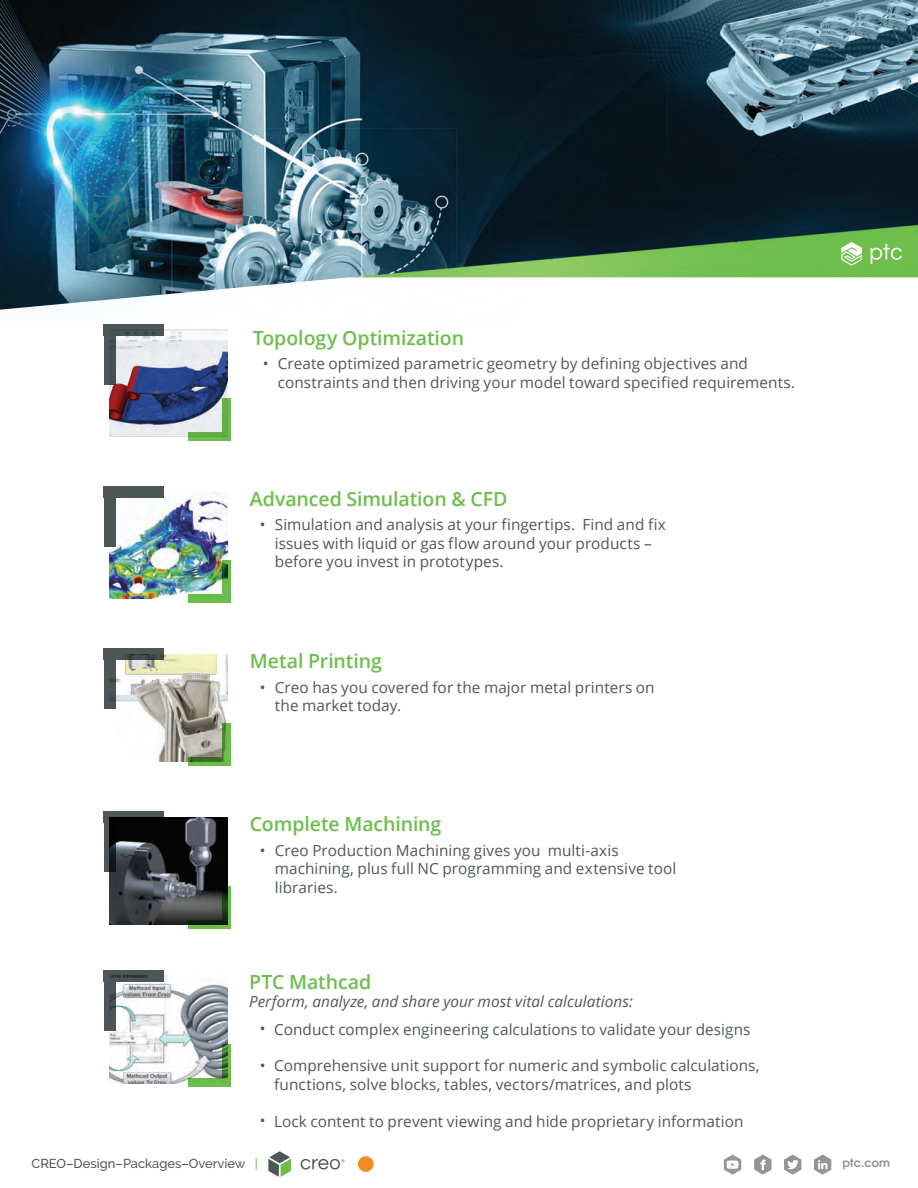
<style>
.page{position:relative;width:918px;height:1188px;background:#fff}
.page>*{position:absolute;margin:0;border:0;box-sizing:border-box;transform-origin:0 0}
.t1{font:600 19.5px "Open Sans";letter-spacing:-.005em;color:#6cbe4c}
.t2{font:15.3px/18.5px "Open Sans";letter-spacing:.005em;color:#4e5758}
.t3{font:italic 15.3px "Open Sans";letter-spacing:.005em;color:#4e5758}
.t4{font:500 12.9px "PTC Raleway";color:#4e5758}
.t5{font:700 11.55px "Te X Gyre Adventor";color:#939598}
.s1{color:#6cbe4c}
</style>
<div class="page">
<img style="left:0;top:0;width:918px;height:310px">
<svg style="left:841px;top:242px;width:21px;height:24px"></svg>
<svg style="left:871px;top:244px;width:31px;height:20px"></svg>
<img style="left:109px;top:492px;width:119px;height:107px">
<div style="left:104px;top:486px;width:60px;height:12px;background:#4e5758"></div>
<div style="left:104px;top:486px;width:11px;height:61px;background:#4e5758"></div>
<div style="left:189px;top:595px;width:42px;height:8px;background:#6cbe4c"></div>
<svg style="left:223px;top:561px;width:8px;height:34px"></svg>
<img style="left:115px;top:654px;width:113px;height:107px">
<svg style="left:115px;top:648px;width:49px;height:12px"></svg>
<div style="left:104px;top:648px;width:11px;height:61px;background:#4e5758"></div>
<svg style="left:189px;top:757px;width:34px;height:8px"></svg>
<svg style="left:223px;top:723px;width:8px;height:42px"></svg>
<img style="left:109px;top:817px;width:119px;height:107px">
<svg style="left:115px;top:811px;width:49px;height:12px"></svg>
<svg style="left:104px;top:811px;width:11px;height:61px"></svg>
<svg style="left:189px;top:920px;width:34px;height:8px"></svg>
<svg style="left:223px;top:886px;width:8px;height:42px"></svg>
<img style="left:109px;top:330px;width:119px;height:107px">
<div style="left:104px;top:324px;width:60px;height:12px;background:#4e5758"></div>
<div style="left:104px;top:324px;width:11px;height:61px;background:#4e5758"></div>
<svg style="left:189px;top:432px;width:34px;height:9px"></svg>
<svg style="left:223px;top:398px;width:8px;height:43px"></svg>
<img style="left:109px;top:976px;width:119px;height:107px">
<svg style="left:115px;top:970px;width:49px;height:12px"></svg>
<div style="left:104px;top:970px;width:11px;height:61px;background:#4e5758"></div>
<div style="left:189px;top:1079px;width:42px;height:8px;background:#6cbe4c"></div>
<svg style="left:223px;top:1045px;width:8px;height:34px"></svg>
<svg style="left:301px;top:1159px;width:44px;height:10px"></svg>
<svg style="left:268px;top:1151px;width:23px;height:26px"></svg>
<svg style="left:754px;top:1155px;width:18px;height:20px"></svg>
<svg style="left:784px;top:1155px;width:17px;height:20px"></svg>
<svg style="left:814px;top:1155px;width:17px;height:20px"></svg>
<svg style="left:724px;top:1155px;width:17px;height:20px"></svg>
<div style="left:358px;top:1156px;width:16px;height:16px;background:#f28b20;border-radius:50%"></div>
<p class="t1" style="left:253px;top:324px;width:213px">Topology Optimization</p>
<p class="t2" style="left:278px;top:354px;width:519px">Create optimized parametric geometry by defining objectives and constraints and then driving your model toward specified requirements.</p>
<p class="t2" style="left:263px;top:354px;width:7px">•</p>
<p class="t1" style="left:250px;top:485px;width:259px">Advanced Simulation &amp; CFD</p>
<p class="t2" style="left:275px;top:515px;width:393px">Simulation and analysis at your fingertips. Find and fix issues with liquid or gas flow around your products – before you invest in prototypes.</p>
<p class="t2" style="left:260px;top:515px;width:7px">•</p>
<p class="t1" style="left:250px;top:648px;width:134px">Metal Printing</p>
<p class="t2" style="left:275px;top:678px;width:381px">Creo has you covered for the major metal printers on the market today.</p>
<p class="t2" style="left:260px;top:678px;width:7px">•</p>
<p class="t1" style="left:250px;top:811px;width:193px">Complete Machining</p>
<p class="t2" style="left:275px;top:841px;width:403px">Creo Production Machining gives you multi-axis machining, plus full NC programming and extensive tool libraries.</p>
<p class="t2" style="left:260px;top:841px;width:7px">•</p>
<p class="t1" style="left:249px;top:969px;width:124px">PTC Mathcad</p>
<p class="t3" style="left:249px;top:991px;width:385px">Perform, analyze, and share your most vital calculations:</p>
<p class="t2" style="left:274px;top:1019px;width:478px">Conduct complex engineering calculations to validate your designs</p>
<p class="t2" style="left:274px;top:1056px;width:487px">Comprehensive unit support for numeric and symbolic calculations, functions, solve blocks, tables, vectors/matrices, and plots</p>
<p class="t2" style="left:274px;top:1111px;width:471px">Lock content to prevent viewing and hide proprietary information</p>
<p class="t4" style="left:32px;top:1156px;width:228px">CREO–Design–Packages–Overview <span class="s1">|</span></p>
<p class="t5" style="left:843px;top:1153px;width:49px">ptc.com</p>
<p class="t2" style="left:260px;top:1019px;width:7px">•</p>
<p class="t2" style="left:260px;top:1056px;width:7px">•</p>
<p class="t2" style="left:260px;top:1111px;width:7px">•</p>
</div>
